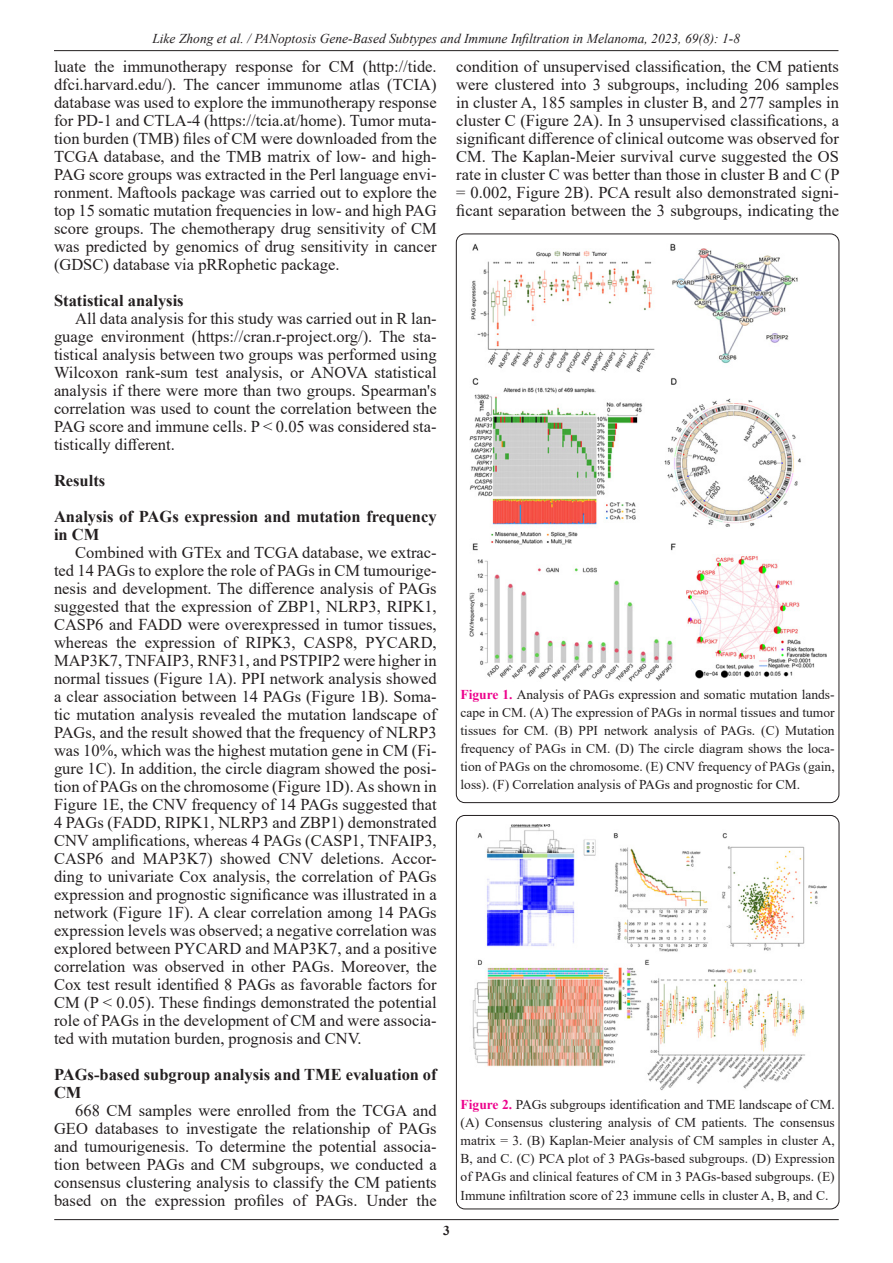
<style>
.page{position:relative;width:893px;height:1263px;background:#fff}
.page>*{position:absolute;margin:0;border:0;box-sizing:border-box;transform-origin:0 0}
.t1{font:16.5px/18px "Times New Roman";color:#231f20;text-align:justify}
.t2{font:700 16.5px/18px "Times New Roman";color:#231f20}
.t3{font:13.5px/18px "Times New Roman";color:#231f20;text-align:justify}
.t4{font:italic 13.5px "Times New Roman";color:#231f20}
.t5{font:700 13.5px "Times New Roman";color:#231f20}
.s1{font-weight:700;color:#ed028c}
</style>
<div class="page">
<hr style="left:54px;top:50px;width:784px;height:1px;background:#231f20">
<hr style="left:54px;top:1219px;width:785px;height:1px;background:#231f20">
<img style="left:469px;top:244px;width:357px;height:438px">
<img style="left:472px;top:824px;width:354px;height:266px">
<div style="left:456px;top:815px;width:383px;height:394px;border:1px solid #231f20;border-radius:9px"></div>
<p class="t4" style="left:152px;top:29px;width:589px">Like Zhong et al. / PANoptosis Gene-Based Subtypes and Immune Infiltration in Melanoma, 2023, 69(8): 1-8</p>
<p class="t1" style="left:456px;top:57px;width:385px">condition of unsupervised classification, the CM patients were clustered into 3 subgroups, including 206 samples in cluster A, 185 samples in cluster B, and 277 samples in cluster C (Figure 2A). In 3 unsupervised classifications, a significant difference of clinical outcome was observed for CM. The Kaplan-Meier survival curve suggested the OS rate in cluster C was better than those in cluster B and C (P = 0.002, Figure 2B). PCA result also demonstrated signi&shy;ficant separation between the 3 subgroups, indicating the</p>
<p class="t1" style="left:54px;top:57px;width:384px">luate the immunotherapy response for CM (http://tide. dfci.harvard.edu/). The cancer immunome atlas (TCIA) database was used to explore the immunotherapy response for PD-1 and CTLA-4 (https://tcia.at/home). Tumor muta&shy;tion burden (TMB) files of CM were downloaded from the TCGA database, and the TMB matrix of low- and high-PAG score groups was extracted in the Perl language envi&shy;ronment. Maftools package was carried out to explore the top 15 somatic mutation frequencies in low- and high PAG score groups. The chemotherapy drug sensitivity of CM was predicted by genomics of drug sensitivity in cancer (GDSC) database via pRRophetic package.</p>
<p class="t2" style="left:54px;top:291px;width:131px">Statistical analysis</p>
<p class="t1" style="left:54px;top:309px;width:384px;text-indent:21px">All data analysis for this study was carried out in R lan&shy;guage environment (https://cran.r-project.org/). The sta&shy;tistical analysis between two groups was performed using Wilcoxon rank-sum test analysis, or ANOVA statistical analysis if there were more than two groups. Spearman's correlation was used to count the correlation between the PAG score and immune cells. P &lt; 0.05 was considered sta&shy;tistically different.</p>
<p class="t2" style="left:54px;top:471px;width:53px">Results</p>
<p class="t2" style="left:54px;top:507px;width:384px">Analysis of PAGs expression and mutation frequency in CM</p>
<p class="t1" style="left:54px;top:543px;width:384px;text-indent:21px">Combined with GTEx and TCGA database, we extrac&shy;ted 14 PAGs to explore the role of PAGs in CM tumourige&shy;nesis and development. The difference analysis of PAGs suggested that the expression of ZBP1, NLRP3, RIPK1, CASP6 and FADD were overexpressed in tumor tissues, whereas the expression of RIPK3, CASP8, PYCARD, MAP3K7, TNFAIP3, RNF31, and PSTPIP2 were higher in normal tissues (Figure 1A). PPI network analysis showed a clear association between 14 PAGs (Figure 1B). Soma&shy;tic mutation analysis revealed the mutation landscape of PAGs, and the result showed that the frequency of NLRP3 was 10%, which was the highest mutation gene in CM (Fi&shy;gure 1C). In addition, the circle diagram showed the posi&shy;tion of PAGs on the chromosome (Figure 1D). As shown in Figure 1E, the CNV frequency of 14 PAGs suggested that 4 PAGs (FADD, RIPK1, NLRP3 and ZBP1) demonstrated CNV amplifications, whereas 4 PAGs (CASP1, TNFAIP3, CASP6 and MAP3K7) showed CNV deletions. Accor&shy;ding to univariate Cox analysis, the correlation of PAGs expression and prognostic significance was illustrated in a network (Figure 1F). A clear correlation among 14 PAGs expression levels was observed; a negative correlation was explored between PYCARD and MAP3K7, and a positive correlation was observed in other PAGs. Moreover, the Cox test result identified 8 PAGs as favorable factors for CM (P &lt; 0.05). These findings demonstrated the potential role of PAGs in the development of CM and were associa&shy;ted with mutation burden, prognosis and CNV.</p>
<p class="t2" style="left:54px;top:1065px;width:384px">PAGs-based subgroup analysis and TME evaluation of<br>CM</p>
<p class="t1" style="left:54px;top:1101px;width:384px;text-indent:21px">668 CM samples were enrolled from the TCGA and GEO databases to investigate the relationship of PAGs and tumourigenesis. To determine the potential associa&shy;tion between PAGs and CM subgroups, we conducted a consensus clustering analysis to classify the CM patients based on the expression profiles of PAGs. Under the</p>
<p class="t3" style="left:460px;top:685px;width:376px"><span class="s1">Figure 1.</span> Analysis of PAGs expression and somatic mutation lands&shy;cape in CM. (A) The expression of PAGs in normal tissues and tumor tissues for CM. (B) PPI network analysis of PAGs. (C) Mutation frequency of PAGs in CM. (D) The circle diagram shows the loca&shy;tion of PAGs on the chromosome. (E) CNV frequency of PAGs (gain, loss). (F) Correlation analysis of PAGs and prognostic for CM.</p>
<p class="t3" style="left:461px;top:1095px;width:376px"><span class="s1">Figure 2.</span> PAGs subgroups identification and TME landscape of CM. (A) Consensus clustering analysis of CM patients. The consensus matrix = 3. (B) Kaplan-Meier analysis of CM samples in cluster A, B, and C. (C) PCA plot of 3 PAGs-based subgroups. (D) Expression of PAGs and clinical features of CM in 3 PAGs-based subgroups. (E)<br>Immune infiltration score of 23 immune cells in cluster A, B, and C.</p>
<p class="t5" style="left:443px;top:1220px;width:8px">3</p>
</div>
